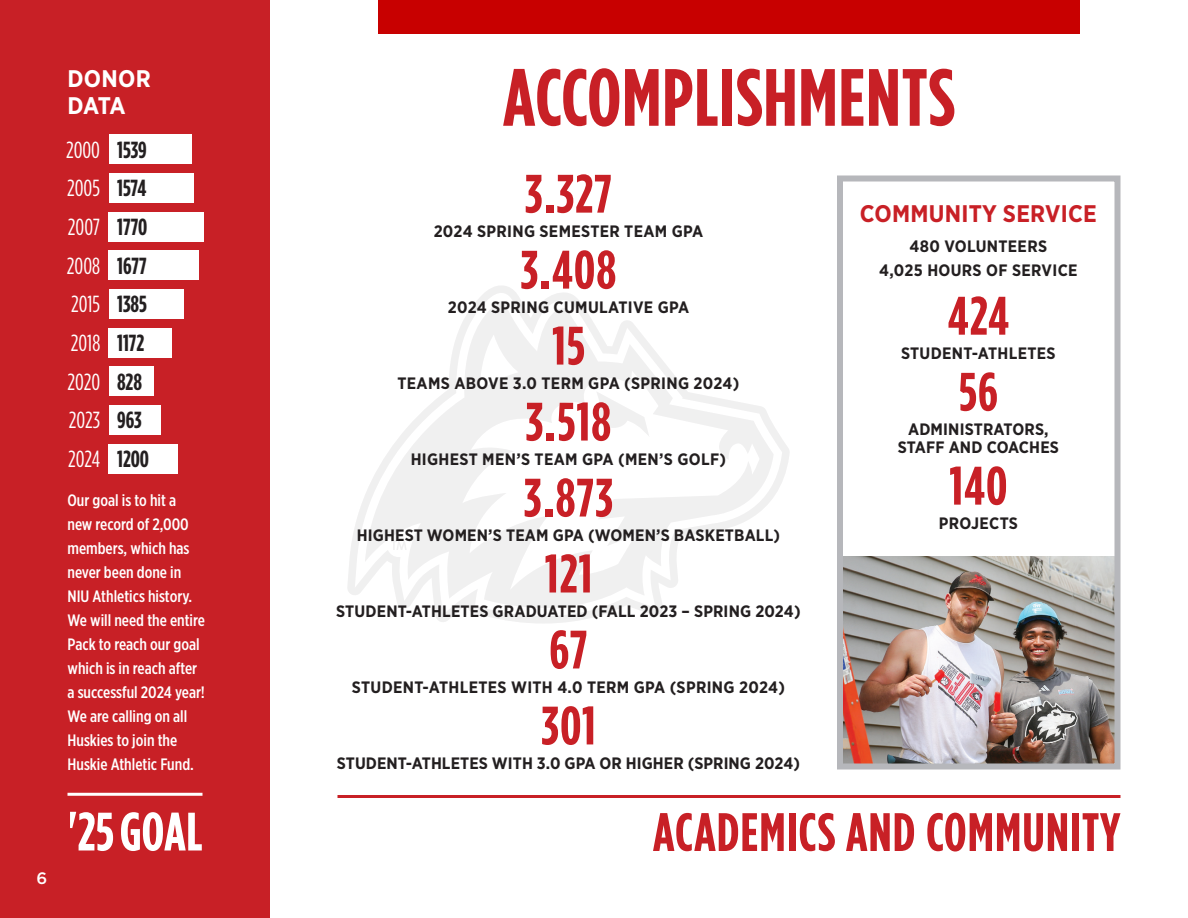
<style>
.page{position:relative;width:1188px;height:918px;background:#fff}
.page>*{position:absolute;margin:0;border:0;box-sizing:border-box;transform-origin:0 0}
.t1{font:700 81px "Gotham Cond";letter-spacing:.01em;color:#c82026}
.Stats_Number{font:700 54px "Gotham Cond";letter-spacing:.02em;color:#c82026}
.Title_-_small{font:700 54px "Gotham Cond";letter-spacing:.02em;color:#c82026}
.Title_-_small-2{font:700 54px "Gotham Cond";letter-spacing:.005em;color:#fff}
.Small_Subtitle_Red{font:700 24px "Gotham Narrow";letter-spacing:.01em;color:#c82026}
.Small_Subtitle_Red-2{font:700 24px "Gotham Narrow";letter-spacing:.01em;color:#fff}
.t2{font:23.25px/38.7px "Gotham Cond";color:#fff;text-align:justify}
.t3{font:700 23.25px/38.7px "Gotham Cond";color:#231f20;text-align:justify}
.Stats_Number-2{font:700 16.5px "Gotham Narrow";letter-spacing:.01em;color:#231f20}
.Quote_text{font:500 16.5px/24px "Gotham X Narrow";color:#fff}
.Header_-_black{font:700 16.5px "Gotham Narrow";letter-spacing:.02em;color:#231f20}
.t4{font:500 16.5px "Gotham";color:#fff}
.s1{font-size:51px}
</style>
<div class="page">
<div style="left:0;top:0;width:270px;height:918px;background:#c82026"></div>
<hr style="left:68px;top:793px;width:134px;height:3px;background:#fff">
<hr style="left:338px;top:795px;width:782px;height:3px;background:#c82026">
<div style="left:378px;top:0;width:702px;height:34px;background:#c80000"></div>
<div style="left:109px;top:135px;width:83px;height:29px;background:#fff"></div>
<div style="left:109px;top:173px;width:85px;height:30px;background:#fff"></div>
<div style="left:109px;top:212px;width:95px;height:29px;background:#fff"></div>
<div style="left:109px;top:251px;width:90px;height:29px;background:#fff"></div>
<div style="left:109px;top:289px;width:74px;height:30px;background:#fff"></div>
<div style="left:109px;top:328px;width:63px;height:29px;background:#fff"></div>
<div style="left:109px;top:367px;width:44px;height:29px;background:#fff"></div>
<div style="left:109px;top:405px;width:52px;height:30px;background:#fff"></div>
<div style="left:109px;top:444px;width:69px;height:30px;background:#fff"></div>
<svg style="left:347px;top:286px;width:443px;height:309px"></svg>
<svg style="left:365px;top:298px;width:409px;height:325px"></svg>
<svg style="left:391px;top:541px;width:16px;height:9px"></svg>
<img style="left:844px;top:556px;width:269px;height:207px">
<div style="left:837px;top:176px;width:283px;height:594px;border:6px solid #b6b7bb"></div>
<p class="t4" style="left:36px;top:867px;width:12px">6</p>
<p class="Small_Subtitle_Red-2" style="left:68px;top:63px;width:85px">DONOR</p>
<p class="Small_Subtitle_Red-2" style="left:68px;top:91px;width:60px">DATA</p>
<p class="t2" style="left:66px;top:130px;width:36px">2000</p>
<p class="t3" style="left:117px;top:130px;width:31px">1539</p>
<p class="t2" style="left:67px;top:169px;width:35px">2005<br>2007<br>2008<br>2015<br>2018</p>
<p class="t3" style="left:117px;top:169px;width:32px">1574<br>1770<br>1677<br>1385<br>1172</p>
<p class="t2" style="left:67px;top:362px;width:34px">2020</p>
<p class="t3" style="left:117px;top:362px;width:26px">828</p>
<p class="t2" style="left:69px;top:401px;width:33px">2023</p>
<p class="t3" style="left:117px;top:401px;width:26px">963</p>
<p class="t2" style="left:68px;top:439px;width:33px">2024</p>
<p class="t3" style="left:117px;top:440px;width:33px">1200</p>
<p class="Quote_text" style="left:68px;top:488px;width:139px">Our goal is to hit a new record of 2,000 members, which has never been done in<br>NIU Athletics history.<br>We will need the entire<br>Pack to reach our goal which is in reach after a successful 2024 year!<br>We are calling on all<br>Huskies to join the<br>Huskie Athletic Fund.</p>
<p class="t1" style="left:503px;top:50px;width:453px">ACCOMPLISHMENTS</p>
<p class="Stats_Number" style="left:525px;top:162px;width:89px">3.327</p>
<p class="Stats_Number-2" style="left:434px;top:221px;width:271px">2024 SPRING SEMESTER TEAM GPA</p>
<p class="Stats_Number" style="left:521px;top:238px;width:97px">3.408</p>
<p class="Stats_Number-2" style="left:448px;top:297px;width:243px">2024 SPRING CUMULATIVE GPA</p>
<p class="Stats_Number" style="left:552px;top:314px;width:34px">15</p>
<p class="Stats_Number-2" style="left:397px;top:373px;width:344px">TEAMS ABOVE 3.0 TERM GPA (SPRING 2024)</p>
<p class="Stats_Number" style="left:526px;top:390px;width:87px">3.518</p>
<p class="Stats_Number-2" style="left:411px;top:449px;width:317px">HIGHEST MEN’S TEAM GPA (MEN’S GOLF)</p>
<p class="Stats_Number" style="left:524px;top:466px;width:91px">3.873</p>
<p class="Stats_Number-2" style="left:357px;top:525px;width:425px">HIGHEST WOMEN’S TEAM GPA (WOMEN’S BASKETBALL)</p>
<p class="Stats_Number" style="left:545px;top:542px;width:49px">121</p>
<p class="Stats_Number-2" style="left:336px;top:601px;width:466px">STUDENT-ATHLETES GRADUATED (FALL 2023 – SPRING 2024)</p>
<p class="Stats_Number" style="left:549px;top:618px;width:40px">67</p>
<p class="Stats_Number-2" style="left:352px;top:677px;width:435px">STUDENT-ATHLETES WITH 4.0 TERM GPA (SPRING 2024)</p>
<p class="Stats_Number" style="left:541px;top:694px;width:56px">301</p>
<p class="Stats_Number-2" style="left:337px;top:753px;width:465px">STUDENT-ATHLETES WITH 3.0 GPA OR HIGHER (SPRING 2024)</p>
<p class="Small_Subtitle_Red" style="left:860px;top:198px;width:239px">COMMUNITY SERVICE</p>
<p class="Header_-_black" style="left:910px;top:236px;width:139px">480 VOLUNTEERS</p>
<p class="Header_-_black" style="left:879px;top:260px;width:200px">4,025 HOURS OF SERVICE</p>
<p class="Stats_Number" style="left:948px;top:284px;width:63px">424</p>
<p class="Stats_Number-2" style="left:901px;top:343px;width:156px">STUDENT-ATHLETES</p>
<p class="Stats_Number" style="left:959px;top:360px;width:40px">56</p>
<p class="Stats_Number-2" style="left:908px;top:419px;width:142px">ADMINISTRATORS,</p>
<p class="Stats_Number-2" style="left:898px;top:437px;width:163px">STAFF AND COACHES</p>
<p class="Stats_Number" style="left:949px;top:454px;width:59px">140</p>
<p class="Stats_Number-2" style="left:939px;top:513px;width:81px">PROJECTS</p>
<p class="Title_-_small-2" style="left:68px;top:800px;width:136px"><span class="s1">'</span>25 GOAL</p>
<p class="Title_-_small" style="left:653px;top:800px;width:469px">ACADEMICS AND COMMUNITY</p>
</div>
